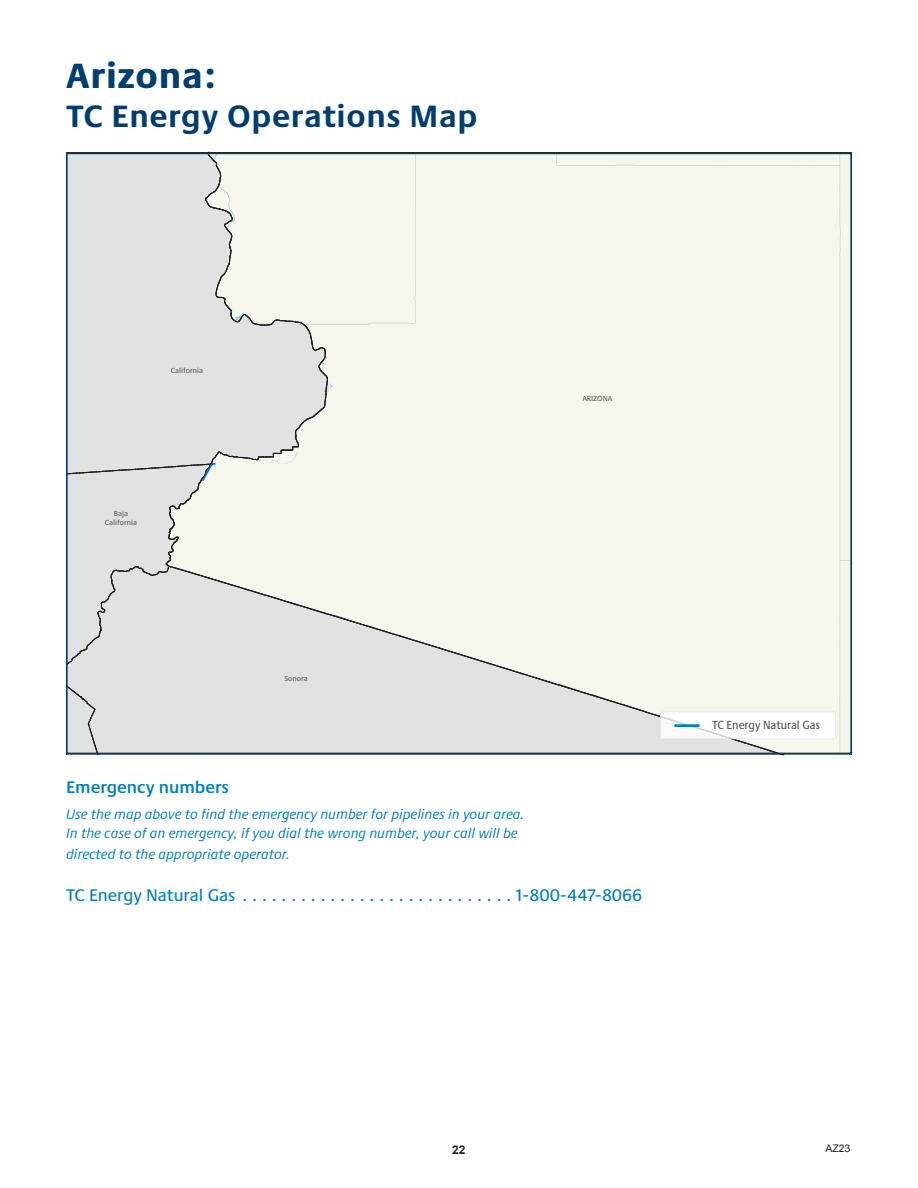
<style>
.page{position:relative;width:918px;height:1188px;background:#fff}
.page>*{position:absolute;margin:0;border:0;box-sizing:border-box;transform-origin:0 0}
.t1{font:800 36.3px "Praxis Next";letter-spacing:.02em;color:#003d71}
.t2{font:700 31.95px "Praxis Next";letter-spacing:.02em;color:#003d71}
.t3{font:500 17.4px "Praxis Next";color:#007cc2}
.t4{font:600 17.4px "Praxis Next";color:#007cc2}
.t5{font:italic 14.55px/18.9px "Praxis Next";color:#007cc2}
.t6{font:500 condensed 12.15px "Praxis Next";color:#54575a}
.t7{font:700 12px "Arial";color:#231f20}
.t8{font:10.5px "Arial";color:#231f20}
.t9{font:500 7.65px/9.1px "Praxis Next";color:#54575a;text-align:center}
</style>
<div class="page">
<svg style="left:66px;top:152px;width:770px;height:604px"></svg>
<hr style="left:675px;top:724px;width:24px;height:3px;background:#007cc2">
<p class="t1" style="left:66px;top:46px;width:152px">Arizona:</p>
<p class="t2" style="left:66px;top:90px;width:413px">TC Energy Operations Map</p>
<p class="t9" style="left:171px;top:365px;width:34px">California</p>
<p class="t9" style="left:105px;top:508px;width:34px">Baja<br>California</p>
<p class="t9" style="left:284px;top:674px;width:25px">Sonora</p>
<p class="t9" style="left:582px;top:394px;width:31px">ARIZONA</p>
<p class="t4" style="left:66px;top:774px;width:164px">Emergency numbers</p>
<p class="t5" style="left:66px;top:804px;width:460px">Use the map above to find the emergency number for pipelines in your area.<br>In the case of an emergency, if you dial the wrong number, your call will be</p>
<p class="t5" style="left:66px;top:844px;width:225px">directed to the appropriate operator.</p>
<p class="t3" style="left:66px;top:881px;width:578px">TC Energy Natural Gas . . . . . . . . . . . . . . . . . . . . . . . . . . . . 1-800-447-8066</p>
<p class="t6" style="left:712px;top:716px;width:110px">TC Energy Natural Gas</p>
<p class="t7" style="left:452px;top:1141px;width:15px">22</p>
<p class="t8" style="left:825px;top:1142px;width:27px">AZ23</p>
</div>
